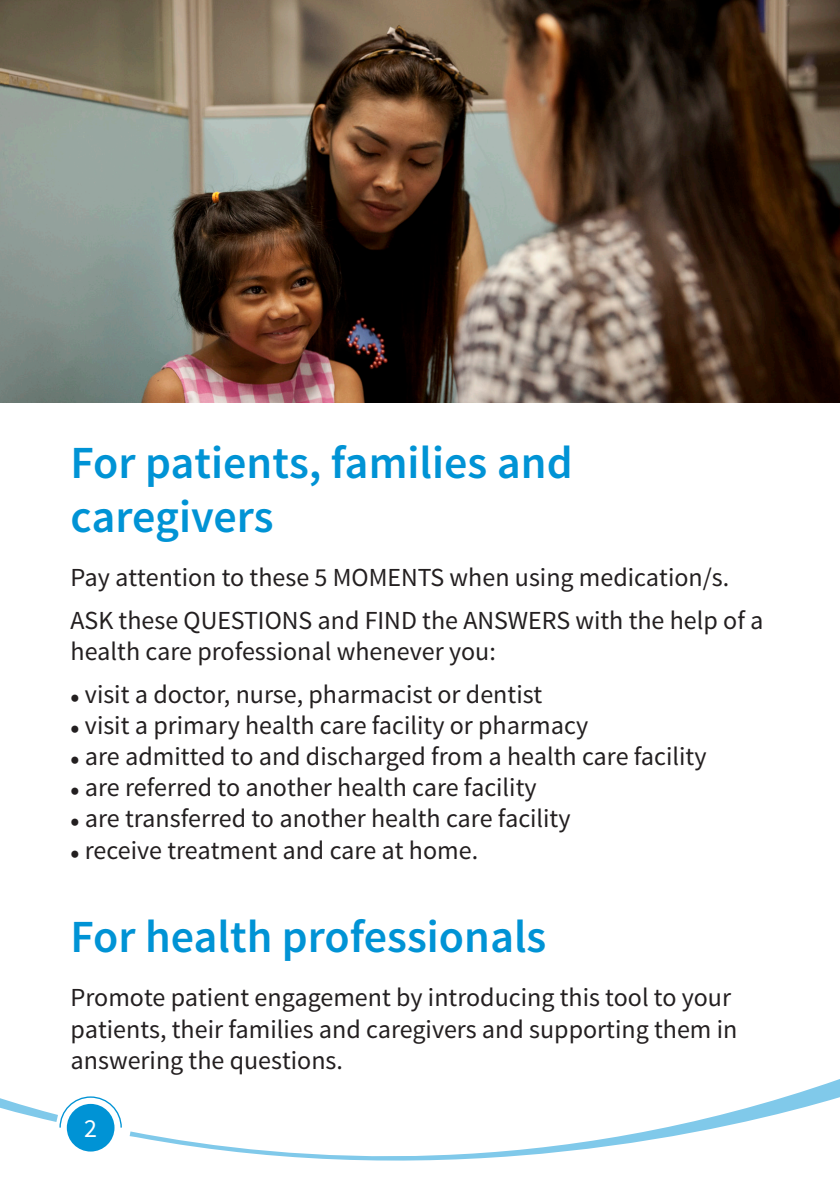
<style>
.page{position:relative;width:840px;height:1191px;background:#fff}
.page>*{position:absolute;margin:0;border:0;box-sizing:border-box;transform-origin:0 0}
.t1{font:600 46px/54px "Source Sans Pro";color:#0093d5}
.body_text{font:26px/31.2px "Source Sans Pro";color:#231f20}
.Normal__Web{font:26px "Source Sans Pro";color:#fff}
.s1{font-weight:700}
</style>
<div class="page">
<svg style="left:66px;top:1079px;width:773px;height:82px"></svg>
<svg style="left:0;top:1079px;width:122px;height:50px"></svg>
<img style="left:0;top:0;width:839px;height:402px">
<p class="t1" style="left:71px;top:437px;width:503px">For patients, families and caregivers</p>
<p class="body_text" style="left:71px;top:562px;width:659px">Pay attention to these 5 MOMENTS when using medication/s.</p>
<p class="body_text" style="left:71px;top:605px;width:694px">ASK these QUESTIONS and FIND the ANSWERS with the help of a health care professional whenever you:</p>
<p class="body_text" style="left:71px;top:679px;width:473px"><span class="s1">•</span> visit a doctor, nurse, pharmacist or dentist</p>
<p class="body_text" style="left:71px;top:710px;width:519px"><span class="s1">•</span> visit a primary health care facility or pharmacy</p>
<p class="body_text" style="left:71px;top:741px;width:637px"><span class="s1">•</span> are admitted to and discharged from a health care facility</p>
<p class="body_text" style="left:71px;top:772px;width:467px"><span class="s1">•</span> are referred to another health care facility</p>
<p class="body_text" style="left:71px;top:803px;width:501px"><span class="s1">•</span> are transferred to another health care facility</p>
<p class="body_text" style="left:71px;top:835px;width:409px"><span class="s1">•</span> receive treatment and care at home.</p>
<p class="t1" style="left:71px;top:911px;width:477px">For health professionals</p>
<p class="body_text" style="left:71px;top:982px;width:668px">Promote patient engagement by introducing this tool to your patients, their families and caregivers and supporting them in answering the questions.</p>
<p class="Normal__Web" style="left:84px;top:1112px;width:14px">2</p>
</div>
